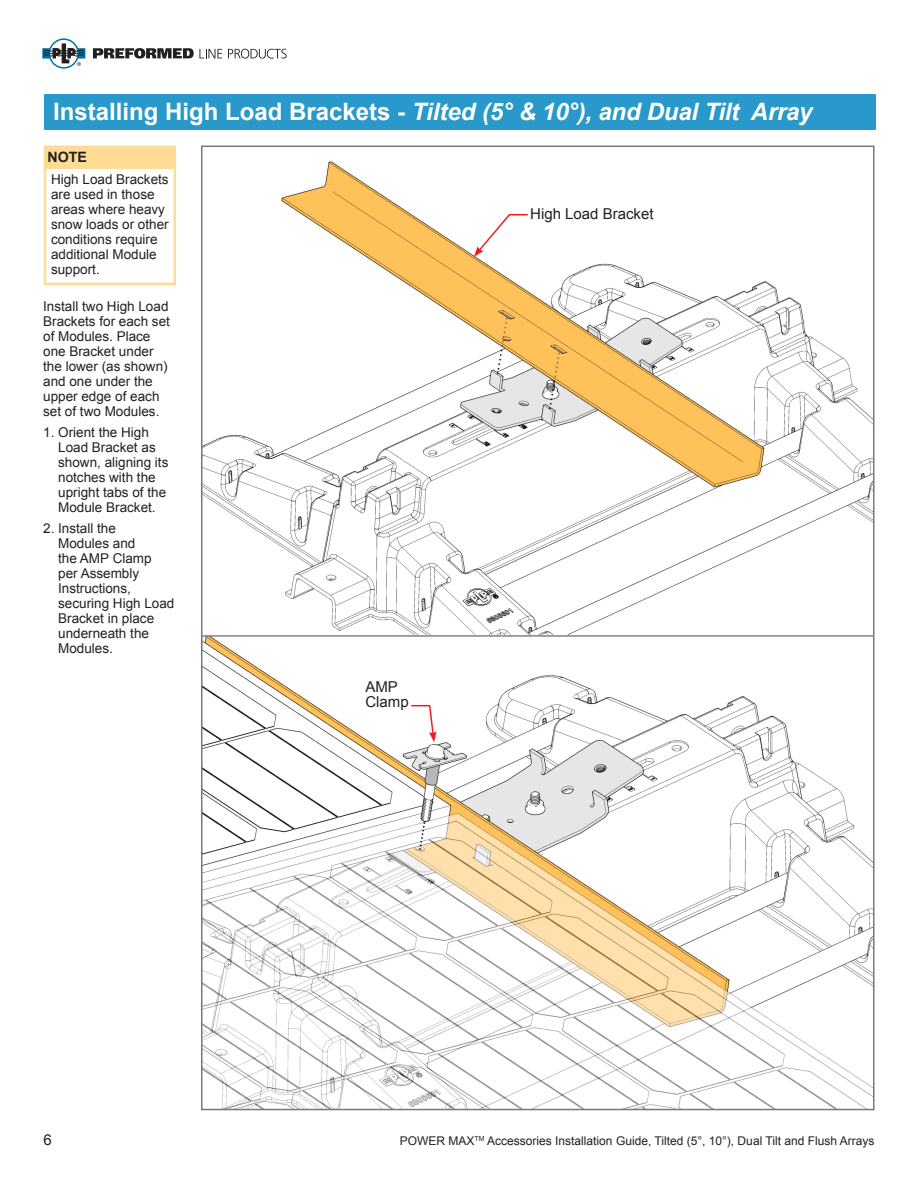
<style>
.page{position:relative;width:918px;height:1188px;background:#fff}
.page>*{position:absolute;margin:0;border:0;box-sizing:border-box;transform-origin:0 0}
.t1{font:italic 700 24px "Arial";letter-spacing:-.01em;color:#fff}
.t2{font:15px/15px "Arial";color:#231f20}
.t3{font:700 14.25px "Arial";color:#231f20}
.t4{font:13.5px/15px "Arial";color:#231f20}
.t5{font:12px "Arial";color:#231f20}
.s1{font-style:normal}
</style>
<div class="page">
<svg style="left:42px;top:38px;width:43px;height:31px"></svg>
<svg style="left:93px;top:48px;width:129px;height:11px"></svg>
<svg style="left:228px;top:49px;width:59px;height:10px"></svg>
<div style="left:44px;top:94px;width:832px;height:36px;background:#2899ca"></div>
<img style="left:204px;top:161px;width:667px;height:946px">
<svg style="left:474px;top:213px;width:55px;height:44px"></svg>
<svg style="left:410px;top:704px;width:27px;height:38px"></svg>
<svg style="left:44px;top:146px;width:132px;height:139px"></svg>
<p class="t1" style="left:53px;top:96px;width:761px"><span class="s1">Installing High Load Brackets -</span> Tilted (5° &amp; 10°), and Dual Tilt Array</p>
<p class="t3" style="left:48px;top:147px;width:41px">NOTE</p>
<p class="t4" style="left:51px;top:172px;width:119px">High Load Brackets are used in those areas where heavy snow loads or other conditions require additional Module support.</p>
<p class="t4" style="left:43px;top:299px;width:128px">Install two High Load<br>Brackets for each set of Modules. Place one Bracket under the lower (as shown) and one under the upper edge of each set of two Modules.</p>
<p class="t4" style="left:58px;top:425px;width:112px;text-indent:-15px">1. Orient the High<br>Load Bracket as shown, aligning its notches with the upright tabs of the<br>Module Bracket.</p>
<p class="t4" style="left:58px;top:521px;width:118px;text-indent:-15px">2. Install the<br>Modules and<br>the AMP Clamp per Assembly<br>Instructions, securing High Load<br>Bracket in place underneath the<br>Modules.</p>
<p class="t2" style="left:530px;top:206px;width:125px">High Load Bracket</p>
<p class="t2" style="left:365px;top:679px;width:45px">AMP<br>Clamp</p>
<p class="t2" style="left:43px;top:1132px;width:10px">6</p>
<p class="t5" style="left:400px;top:1133px;width:476px">POWER MAX<sup>TM</sup> Accessories Installation Guide, Tilted (5°, 10°), Dual Tilt and Flush Arrays</p>
</div>
